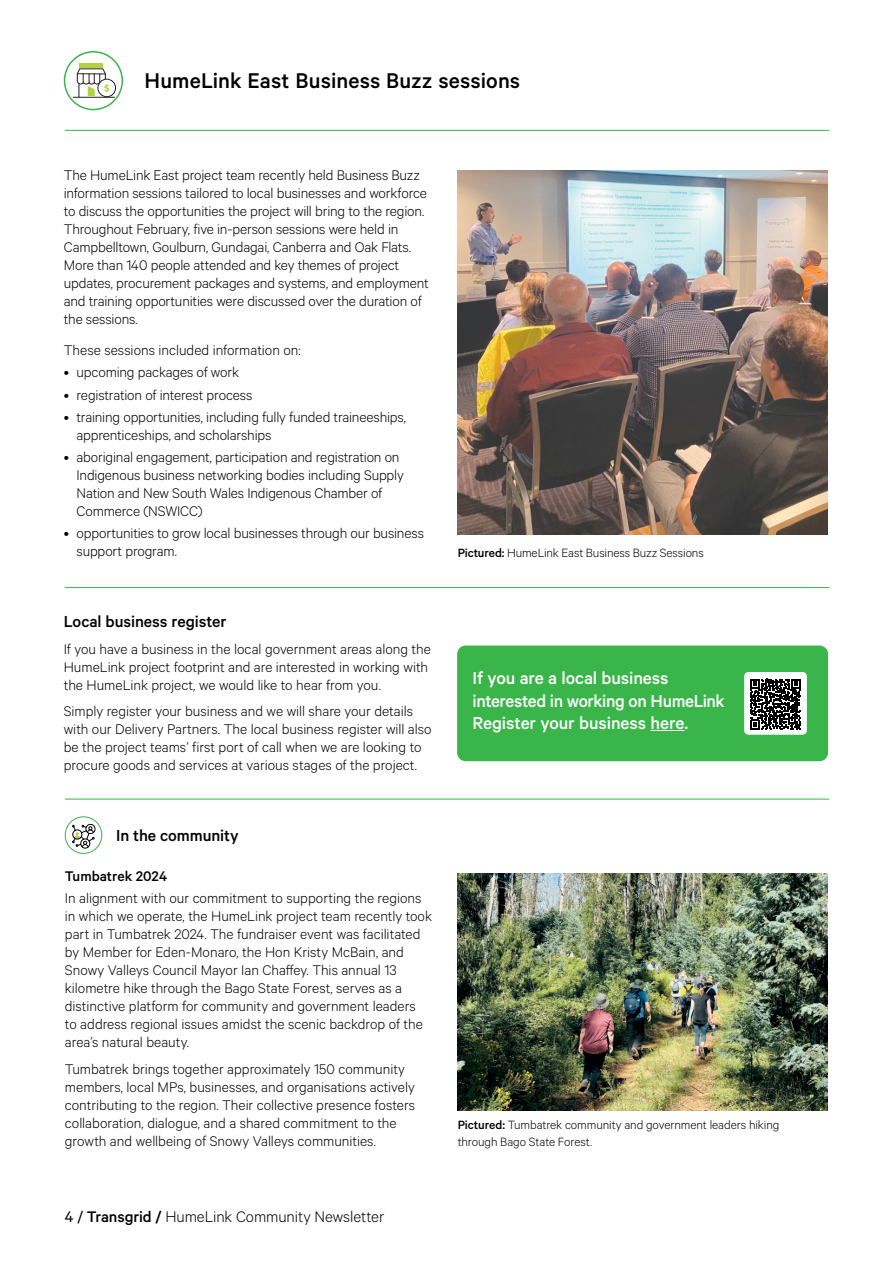
<style>
.page{position:relative;width:893px;height:1263px;background:#fff}
.page>*{position:absolute;margin:0;border:0;box-sizing:border-box;transform-origin:0 0}
.t1{font:500 24px "Calibre";letter-spacing:.005em;color:#000}
.t2{font:500 19.5px/22.5px "Calibre";letter-spacing:-.01em;color:#fff}
.t3{font:500 18px "Calibre";letter-spacing:-.005em;color:#000}
.t4{font:300 17.25px "Calibre";letter-spacing:-.005em;color:#000}
.Body_Copy{font:300 15.75px/18px "Calibre";letter-spacing:-.01em;color:#000}
.Fact_Sheet___Body{font:300 15.75px/18px "Calibre";color:#000}
.t5{font:500 15.75px "Calibre";color:#000}
.Body_Copy-2{font:300 13.5px/16.5px "Calibre";letter-spacing:-.005em;color:#000}
.s1{font-weight:400}
.s2{font-weight:500}
</style>
<div class="page">
<hr style="left:80px;top:63px;width:23px;height:4px;background:#b2d33f">
<hr style="left:73px;top:97px;width:42px;height:1px;background:#231f20">
<div style="left:98px;top:79px;width:18px;height:18px;border:1px solid #231f20;border-radius:50%"></div>
<svg style="left:76px;top:68px;width:33px;height:29px"></svg>
<div style="left:64px;top:51px;width:59px;height:59px;border:2px solid #39b54a;border-radius:50%"></div>
<img style="left:457px;top:170px;width:371px;height:364px">
<img style="left:458px;top:874px;width:370px;height:237px">
<svg style="left:65px;top:817px;width:37px;height:36px"></svg>
<div style="left:86px;top:824px;width:9px;height:10px;border:1px solid #000;border-radius:50%"></div>
<div style="left:81px;top:839px;width:9px;height:9px;border:1px solid #000;border-radius:50%"></div>
<svg style="left:72px;top:825px;width:22px;height:22px"></svg>
<div style="left:65px;top:816px;width:37px;height:38px;border:1px solid #39b54a;border-radius:50%"></div>
<hr style="left:65px;top:799px;width:764px;height:1px;background:#39b54a">
<hr style="left:65px;top:587px;width:764px;height:1px;background:#39b54a">
<hr style="left:65px;top:130px;width:764px;height:1px;background:#39b54a">
<div style="left:457px;top:645px;width:371px;height:116px;background:#39b54a;border-radius:9px"></div>
<hr style="left:650px;top:730px;width:34px;height:1px;background:#fff">
<div style="left:744px;top:672px;width:63px;height:63px;background:#fff;border-radius:4px"></div>
<svg style="left:750px;top:679px;width:51px;height:50px"></svg>
<h1 class="t1" style="left:145px;top:67px;width:377px">HumeLink East Business Buzz sessions</h1>
<p class="Body_Copy" style="left:64px;top:166px;width:367px">The HumeLink East project team recently held Business Buzz information sessions tailored to local businesses and workforce to discuss the opportunities the project will bring to the region.<br>Throughout February, five in-person sessions were held in Campbelltown, Goulburn, Gundagai, Canberra and Oak Flats.<br>More than 140 people attended and key themes of project updates, procurement packages and systems, and employment and training opportunities were discussed over the duration of the sessions.</p>
<p class="Body_Copy" style="left:64px;top:340px;width:238px">These sessions included information on:</p>
<p class="Body_Copy" style="left:64px;top:363px;width:177px">• upcoming packages of work</p>
<p class="Body_Copy" style="left:64px;top:385px;width:190px">• registration of interest process</p>
<p class="Body_Copy" style="left:77px;top:407px;width:331px;text-indent:-13px">• training opportunities, including fully funded traineeships, apprenticeships, and scholarships</p>
<p class="Body_Copy" style="left:77px;top:447px;width:329px;text-indent:-13px">• aboriginal engagement, participation and registration on Indigenous business networking bodies including Supply Nation and New South Wales Indigenous Chamber of Commerce (NSWICC)</p>
<p class="Body_Copy" style="left:77px;top:524px;width:349px;text-indent:-13px">• opportunities to grow local businesses through our business support program.</p>
<h2 class="t3" style="left:64px;top:611px;width:164px">Local business register</h2>
<p class="Fact_Sheet___Body" style="left:64px;top:639px;width:369px">If you have a business in the local government areas along the<br>HumeLink project footprint and are interested in working with the HumeLink project, we would like to hear from you.</p>
<p class="Fact_Sheet___Body" style="left:64px;top:701px;width:369px">Simply register your business and we will share your details with our Delivery Partners. The local business register will also be the project teams’ first port of call when we are looking to procure goods and services at various stages of the project.</p>
<h2 class="t3" style="left:116px;top:825px;width:124px">In the community</h2>
<h3 class="t5" style="left:65px;top:867px;width:104px">Tumbatrek 2024</h3>
<p class="Body_Copy" style="left:65px;top:889px;width:369px">In alignment with our commitment to supporting the regions in which we operate, the HumeLink project team recently took part in Tumbatrek 2024. The fundraiser event was facilitated by Member for Eden-Monaro, the Hon Kristy McBain, and Snowy Valleys Council Mayor Ian Chaffey. This annual 13 kilometre hike through the Bago State Forest, serves as a distinctive platform for community and government leaders<br>to address regional issues amidst the scenic backdrop of the area’s natural beauty.</p>
<p class="Body_Copy" style="left:65px;top:1059px;width:352px">Tumbatrek brings together approximately 150 community members, local MPs, businesses, and organisations actively contributing to the region. Their collective presence fosters collaboration, dialogue, and a shared commitment to the growth and wellbeing of Snowy Valleys communities.</p>
<p class="t4" style="left:65px;top:1206px;width:321px"><span class="s1">4 /</span> <span class="s2">Transgrid /</span> HumeLink Community Newsletter</p>
<p class="Body_Copy-2" style="left:458px;top:544px;width:248px"><span class="s2">Pictured:</span> HumeLink East Business Buzz Sessions</p>
<h2 class="t2" style="left:472px;top:666px;width:254px">If you are a local business interested in working on HumeLink<br>Register your business here.</h2>
<p class="Body_Copy-2" style="left:458px;top:1116px;width:323px"><span class="s2">Pictured:</span> Tumbatrek community and government leaders hiking through Bago State Forest.</p>
</div>
